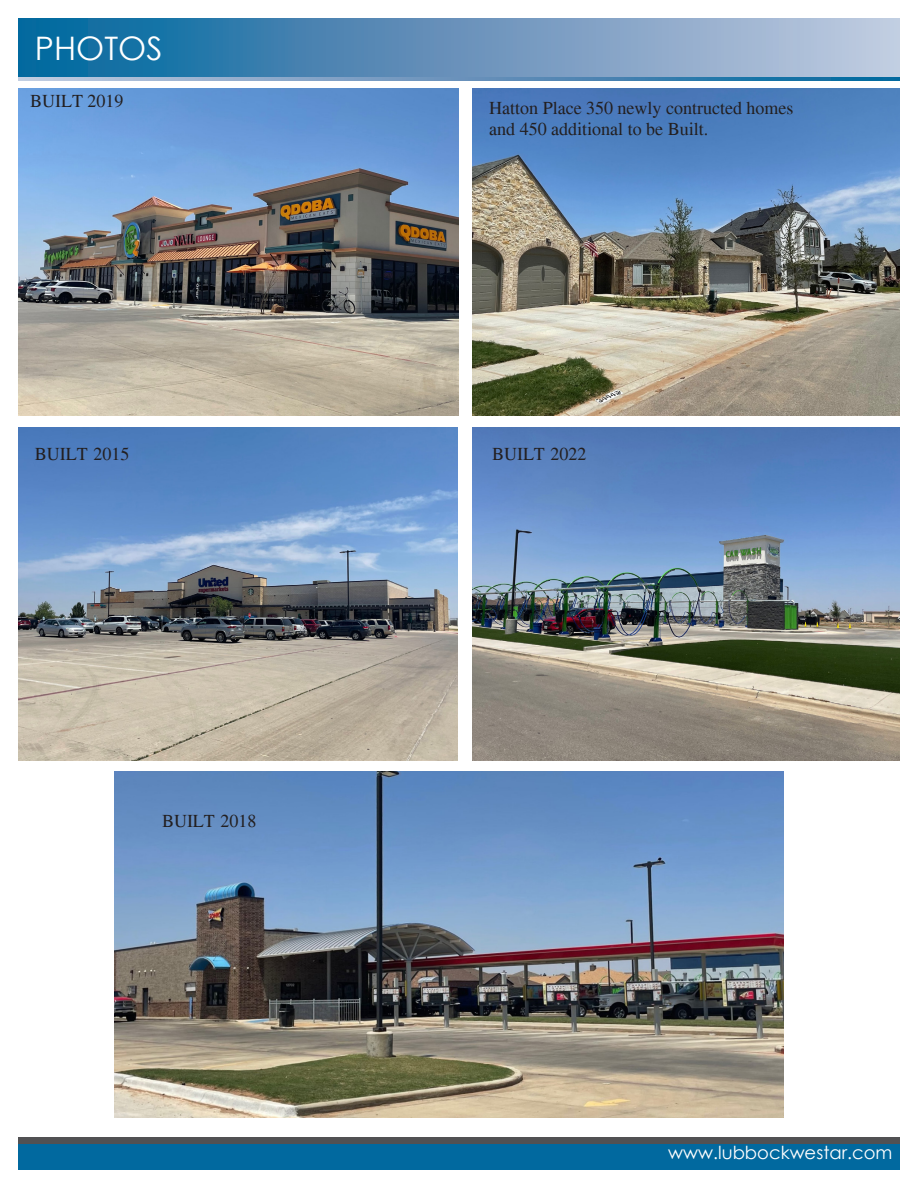
<style>
.page{position:relative;width:918px;height:1188px;background:#fff}
.page>*{position:absolute;margin:0;border:0;box-sizing:border-box;transform-origin:0 0}
.t1{font:32.4px "Century Gothic";color:#fff}
.t2{font:18px/21.6px "Times";color:#231f20}
.t3{font:18px "Century Gothic";color:#fff}
</style>
<div class="page">
<div style="left:18px;top:1137px;width:882px;height:30px;background:#515153"></div>
<div style="left:18px;top:18px;width:882px;height:59px;background:linear-gradient(to right,#01629b,#c7c8de)"></div>
<svg style="left:18px;top:78px;width:882px;height:3px;background:#6395bc"></svg>
<div style="left:18px;top:1144px;width:882px;height:26px;background:#01699f"></div>
<img style="left:18px;top:89px;width:441px;height:326px">
<img style="left:472px;top:89px;width:428px;height:326px">
<img style="left:472px;top:428px;width:428px;height:332px">
<img style="left:18px;top:428px;width:440px;height:332px">
<img style="left:114px;top:771px;width:670px;height:346px">
<p class="t1" style="left:35px;top:26px;width:129px">PHOTOS</p>
<p class="t2" style="left:30px;top:90px;width:95px">BUILT 2019</p>
<p class="t2" style="left:35px;top:443px;width:96px">BUILT 2015</p>
<p class="t2" style="left:162px;top:810px;width:96px">BUILT 2018</p>
<p class="t2" style="left:489px;top:97px;width:306px">Hatton Place 350 newly contructed homes and 450 additional to be Built.</p>
<p class="t2" style="left:492px;top:443px;width:96px">BUILT 2022</p>
<p class="t3" style="left:668px;top:1140px;width:226px">www.lubbockwestar.com</p>
</div>
